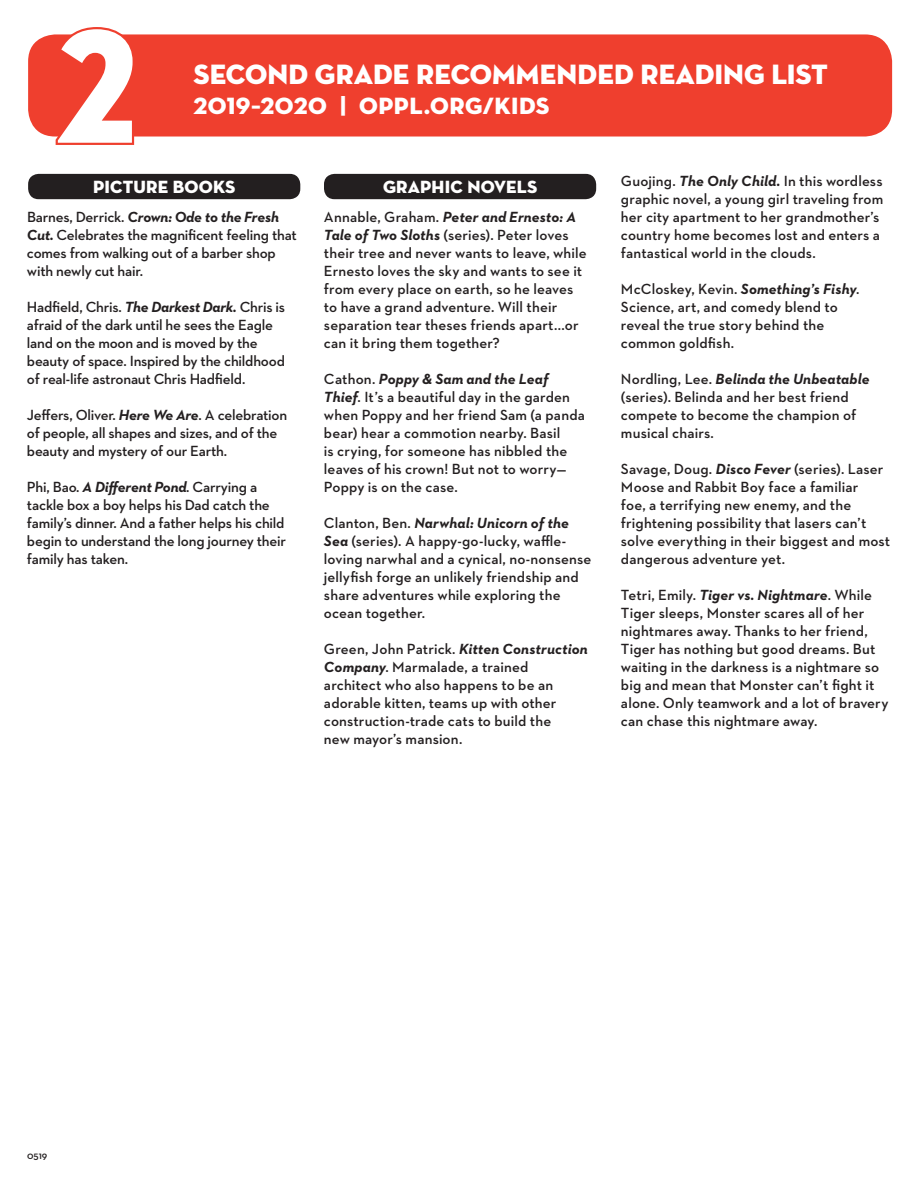
<style>
.page{position:relative;width:918px;height:1188px;background:#fff}
.page>*{position:absolute;margin:0;border:0;box-sizing:border-box;transform-origin:0 0}
.t1{font:165px "Neutraface Condensed Titling";color:#fff}
.List_Paragraph{font:28.5px "Neutraface Display Titling";letter-spacing:.005em;color:#fff}
.List_Paragraph-2{font:24px "Neutraface Display Titling";letter-spacing:.015em;color:#fff}
.List_Paragraph-3{font:18px "Neutraface Display Titling";letter-spacing:.01em;color:#fff}
.List_Paragraph-4{font:600 15px/18px "Neutraface 2 Text";letter-spacing:.005em;color:#231f20}
.List_Paragraph-5{font:600 15px/18px "Neutraface 2 Text";letter-spacing:-.015em;color:#231f20}
.List_Paragraph-6{font:italic 700 15px "Neutraface 2 Text";letter-spacing:.01em;color:#231f20}
.t2{font:600 10.5px "Neutraface Text";color:#231f20}
.s1{font-weight:700;font-style:italic}
.s2{font-weight:600;font-style:normal}
</style>
<div class="page">
<div style="left:28px;top:34px;width:864px;height:103px;background:#ef3f2e;border-radius:27px"></div>
<svg style="left:52px;top:27px;width:85px;height:118px"></svg>
<div style="left:28px;top:174px;width:272px;height:25px;background:#231f20;border-radius:10px"></div>
<div style="left:324px;top:174px;width:272px;height:25px;background:#231f20;border-radius:10px"></div>
<p class="t1" style="left:57px;top:-7px;width:82px">2</p>
<p class="List_Paragraph" style="left:193px;top:57px;width:636px">SECOND GRADE RECOMMENDED READING LIST</p>
<p class="List_Paragraph-2" style="left:194px;top:91px;width:357px">2019–2020 | OPPL.ORG/KIDS</p>
<p class="List_Paragraph-3" style="left:93px;top:176px;width:144px">PICTURE BOOKS</p>
<p class="List_Paragraph-3" style="left:383px;top:176px;width:156px">GRAPHIC NOVELS</p>
<p class="List_Paragraph-5" style="left:27px;top:207px;width:272px">Barnes, Derrick. <span class="s1">Crown: Ode to the Fresh Cut.</span> Celebrates the magnificent feeling that comes from walking out of a barber shop with newly cut hair.</p>
<p class="List_Paragraph-5" style="left:27px;top:297px;width:260px">Hadfield, Chris. <span class="s1">The Darkest Dark.</span> Chris is afraid of the dark until he sees the Eagle land on the moon and is moved by the beauty of space. Inspired by the childhood of real-life astronaut Chris Hadfield.</p>
<p class="List_Paragraph-5" style="left:27px;top:405px;width:262px">Jeffers, Oliver. <span class="s1">Here We Are</span>. A celebration of people, all shapes and sizes, and of the beauty and mystery of our Earth.</p>
<p class="List_Paragraph-5" style="left:27px;top:477px;width:261px">Phi, Bao. <span class="s1">A Different Pond</span>. Carrying a tackle box a boy helps his Dad catch the family’s dinner. And a father helps his child begin to understand the long journey their family has taken.</p>
<p class="List_Paragraph-4" style="left:324px;top:207px;width:264px">Annable, Graham. <span class="s1">Peter and Ernesto: A Tale of Two Sloths</span> (series). Peter loves their tree and never wants to leave, while Ernesto loves the sky and wants to see it from every place on earth, so he leaves to have a grand adventure. Will their separation tear theses friends apart...or can it bring them together?</p>
<p class="List_Paragraph-6" style="left:324px;top:369px;width:226px"><span class="s2">Cathon.</span> Poppy &amp; Sam and the Leaf</p>
<p class="List_Paragraph-4" style="left:324px;top:387px;width:262px"><span class="s1">Thief</span>. It’s a beautiful day in the garden when Poppy and her friend Sam (a panda bear) hear a commotion nearby. Basil<br>is crying, for someone has nibbled the leaves of his crown! But not to worry— Poppy is on the case.</p>
<p class="List_Paragraph-4" style="left:324px;top:513px;width:269px">Clanton, Ben. <span class="s1">Narwhal: Unicorn of the Sea</span> (series). A happy-go-lucky, waffle&shy;loving narwhal and a cynical, no-nonsense jellyfish forge an unlikely friendship and share adventures while exploring the ocean together.</p>
<p class="List_Paragraph-4" style="left:324px;top:639px;width:265px">Green, John Patrick. <span class="s1">Kitten Construction</span></p>
<p class="List_Paragraph-4" style="left:324px;top:657px;width:206px"><span class="s1">Company</span>. Marmalade, a trained</p>
<p class="List_Paragraph-4" style="left:324px;top:675px;width:234px">architect who also happens to be an adorable kitten, teams up with other construction-trade cats to build the</p>
<p class="List_Paragraph-4" style="left:324px;top:729px;width:140px">new mayor’s mansion.</p>
<p class="List_Paragraph-4" style="left:621px;top:171px;width:264px">Guojing. <span class="s1">The Only Child.</span> In this wordless graphic novel, a young girl traveling from her city apartment to her grandmother’s country home becomes lost and enters a fantastical world in the clouds.</p>
<p class="List_Paragraph-4" style="left:621px;top:279px;width:240px">McCloskey, Kevin. <span class="s1">Something’s Fishy</span>.<br>Science, art, and comedy blend to</p>
<p class="List_Paragraph-4" style="left:621px;top:315px;width:205px">reveal the true story behind the</p>
<p class="List_Paragraph-4" style="left:621px;top:333px;width:115px">common goldfish.</p>
<p class="List_Paragraph-4" style="left:621px;top:369px;width:250px">Nordling, Lee. <span class="s1">Belinda the Unbeatable </span>(series). Belinda and her best friend compete to become the champion of musical chairs.</p>
<p class="List_Paragraph-4" style="left:621px;top:459px;width:271px">Savage, Doug. <span class="s1">Disco Fever</span> (series). Laser Moose and Rabbit Boy face a familiar<br>foe, a terrifying new enemy, and the frightening possibility that lasers can’t solve everything in their biggest and most dangerous adventure yet.</p>
<p class="List_Paragraph-4" style="left:621px;top:585px;width:269px">Tetri, Emily. <span class="s1">Tiger vs. Nightmare</span>. While Tiger sleeps, Monster scares all of her nightmares away. Thanks to her friend, Tiger has nothing but good dreams. But waiting in the darkness is a nightmare so big and mean that Monster can’t fight it alone. Only teamwork and a lot of bravery can chase this nightmare away.</p>
<p class="t2" style="left:27px;top:1149px;width:22px">0519</p>
</div>
